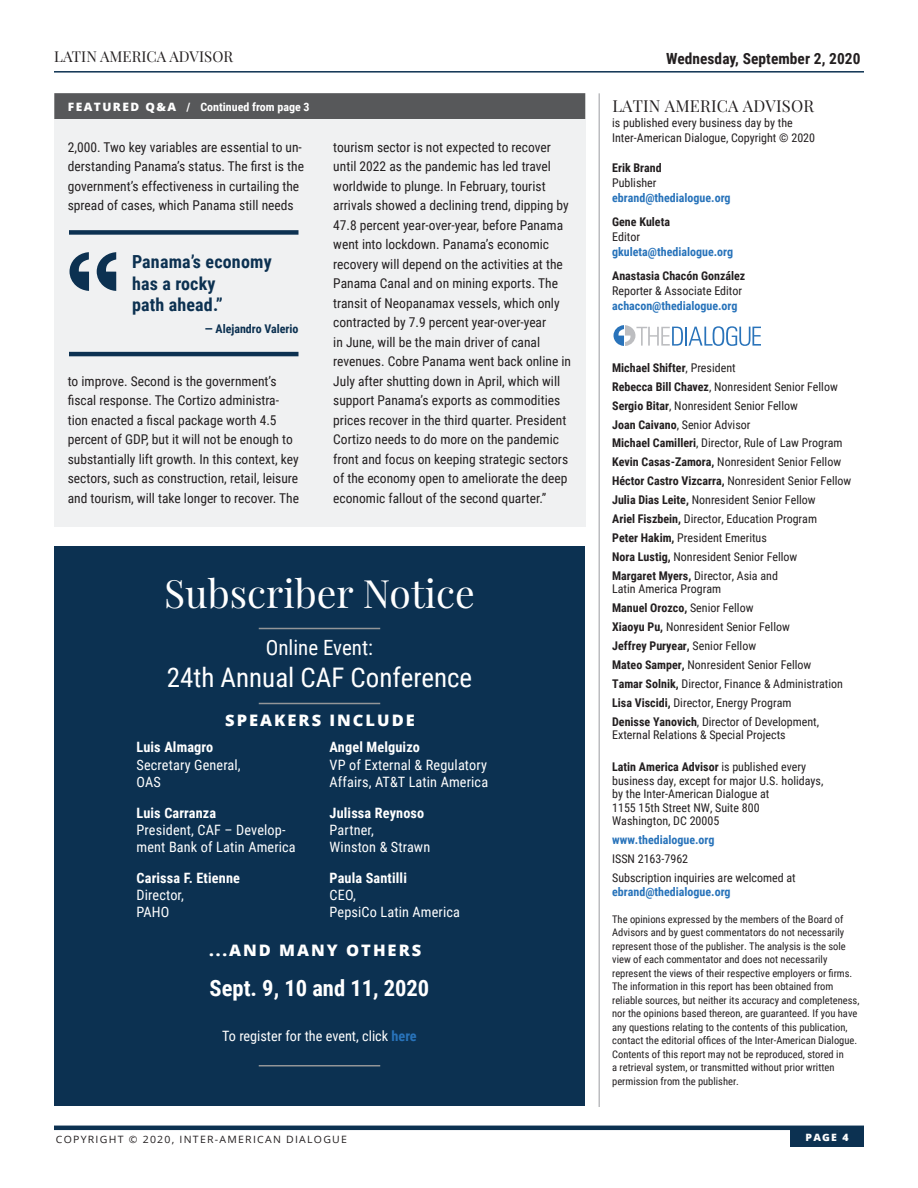
<style>
.page{position:relative;width:918px;height:1188px;background:#fff}
.page>*{position:absolute;margin:0;border:0;box-sizing:border-box;transform-origin:0 0}
.Subscriber_Notice_He{font:39px "Playfair Display";color:#fff}
.Subscriber_Notice{font:27px "Roboto Condensed";color:#fff}
.Subscriber_Notice-2{font:700 22.5px "Roboto Condensed";color:#fff}
.Subscriber_Notice-3{font:21px "Roboto Condensed";color:#fff}
.New_-_Block_Quote_Te{font:700 18px/21.6px "Roboto Condensed";letter-spacing:.01em;color:#0c3151}
.LatinAm-PlayfairText{font:16.5px "Playfair Display";letter-spacing:.01em;color:#231f20}
.Subscriber_Notice-4{font:800 15.9px "Open Sans";letter-spacing:.12em;color:#fff;scale:1.04 1}
.t1{font:700 15.3px "Roboto Condensed";letter-spacing:.005em;color:#231f20}
.t2{font:15px "Playfair Display";letter-spacing:.005em;color:#231f20}
.Board_Memeber_Text{font:14.25px/17.2px "Roboto Condensed";letter-spacing:.01em;color:#fff}
.Subscriber_Notice-5{font:14.25px/17.2px "Roboto Condensed";letter-spacing:.01em;color:#fff}
.Board_Memeber_Text-2{font:700 14.25px/17.2px "Roboto Condensed";letter-spacing:.01em;color:#fff}
.Answer_Text_-_Drop_C{font:13.5px/19.5px "Roboto Condensed";color:#231f20}
.Staff_Box_Text{font:12px/13.5px "Roboto Condensed";color:#231f20}
.Staff_Box_Text-2{font:700 12px/15px "Roboto Condensed";color:#2873ba}
.Staff_Box_Text-3{font:700 12px "Roboto Condensed";color:#231f20}
.Quote_-_Name{font:700 12px "Roboto Condensed";color:#0c3151}
.Sections_With_Dark_G{font:700 11.55px "Roboto Condensed";color:#fff;scale:1.04 1}
.Staff_Box_Text-4{font:10.5px/13.5px "Roboto Condensed";color:#231f20}
.t3{font:10.05px "Open Sans";letter-spacing:.12em;color:#231f20;scale:1.04 1}
.t4{font:800 10.05px "Open Sans";color:#fff;scale:1.04 1}
.s1{font-family:"Open Sans";font-weight:800}
.s2{font-weight:700}
.s3{font-weight:400}
.s4{font-weight:700;color:#2873ba}
.s5{color:#231f20}
.s6{font-weight:400;color:#231f20}
</style>
<div class="page">
<hr style="left:54px;top:1126px;width:810px;height:4px;background:#0c3151">
<div style="left:790px;top:1129px;width:74px;height:18px;background:#0c3151"></div>
<hr style="left:54px;top:71px;width:810px;height:2px;background:#0c3151">
<hr style="left:598px;top:93px;width:2px;height:1014px;background:#bcbdc0">
<div style="left:54px;top:93px;width:531px;height:27px;background:#57585a"></div>
<div style="left:54px;top:119px;width:531px;height:407px;background:#f0f1f2"></div>
<div style="left:69px;top:230px;width:229px;height:5px;background:#0c3151"></div>
<hr style="left:69px;top:352px;width:229px;height:4px;background:#0c3151">
<svg style="left:69px;top:252px;width:20px;height:39px"></svg>
<svg style="left:97px;top:252px;width:19px;height:39px"></svg>
<svg style="left:614px;top:325px;width:147px;height:21px"></svg>
<div style="left:54px;top:546px;width:531px;height:560px;background:#0c3151"></div>
<hr style="left:259px;top:628px;width:121px;height:1px;background:#939598">
<hr style="left:259px;top:703px;width:121px;height:1px;background:#939598">
<hr style="left:259px;top:1065px;width:121px;height:1px;background:#939598">
<p class="t2" style="left:54px;top:47px;width:181px">LATIN AMERICA ADVISOR</p>
<p class="Sections_With_Dark_G" style="left:68px;top:99px;width:234px"><span class="s1">FEATURED Q&amp;A</span> / Continued from page 3</p>
<p class="Answer_Text_-_Drop_C" style="left:68px;top:136px;width:238px">2,000. Two key variables are essential to un&shy;derstanding Panama’s status. The first is the government’s effectiveness in curtailing the spread of cases, which Panama still needs</p>
<p class="New_-_Block_Quote_Te" style="left:132px;top:250px;width:141px">Panama’s economy has a rocky<br>path ahead.”</p>
<p class="Quote_-_Name" style="left:205px;top:320px;width:95px">— Alejandro Valerio</p>
<p class="Answer_Text_-_Drop_C" style="left:68px;top:370px;width:233px">to improve. Second is the government’s fiscal response. The Cortizo administra&shy;tion enacted a fiscal package worth 4.5 percent of GDP, but it will not be enough to substantially lift growth. In this context, key sectors, such as construction, retail, leisure and tourism, will take longer to recover. The</p>
<p class="Answer_Text_-_Drop_C" style="left:333px;top:136px;width:239px">tourism sector is not expected to recover until 2022 as the pandemic has led travel worldwide to plunge. In February, tourist arrivals showed a declining trend, dipping by 47.8 percent year-over-year, before Panama went into lockdown. Panama’s economic recovery will depend on the activities at the Panama Canal and on mining exports. The transit of Neopanamax vessels, which only contracted by 7.9 percent year-over-year<br>in June, will be the main driver of canal revenues. Cobre Panama went back online in July after shutting down in April, which will support Panama’s exports as commodities prices recover in the third quarter. President Cortizo needs to do more on the pandemic front and focus on keeping strategic sectors of the economy open to ameliorate the deep economic fallout of the second quarter.”</p>
<p class="Subscriber_Notice_He" style="left:164px;top:569px;width:312px">Subscriber Notice</p>
<p class="Subscriber_Notice-3" style="left:266px;top:633px;width:109px">Online Event:</p>
<p class="Subscriber_Notice" style="left:167px;top:659px;width:307px">24th Annual CAF Conference</p>
<p class="Subscriber_Notice-4" style="left:225px;top:708px;width:184px">SPEAKERS INCLUDE</p>
<p class="Subscriber_Notice-5" style="left:137px;top:738px;width:106px"><span class="s2">Luis Almagro<br></span>Secretary General,<br>OAS</p>
<p class="Board_Memeber_Text" style="left:137px;top:803px;width:161px"><span class="s2">Luis Carranza<br></span>President, CAF – Develop&shy;ment Bank of Latin America</p>
<p class="Board_Memeber_Text-2" style="left:137px;top:869px;width:105px">Carissa F. Etienne<br><span class="s3">Director,<br>PAHO</span></p>
<p class="Board_Memeber_Text" style="left:330px;top:738px;width:160px"><span class="s2">Angel Melguizo<br></span>VP of External &amp; Regulatory<br>Affairs, AT&amp;T Latin America</p>
<p class="Board_Memeber_Text" style="left:330px;top:803px;width:102px"><span class="s2">Julissa Reynoso<br></span>Partner,<br>Winston &amp; Strawn</p>
<p class="Board_Memeber_Text" style="left:330px;top:869px;width:132px"><span class="s2">Paula Santilli<br></span>CEO,<br>PepsiCo Latin America</p>
<p class="Subscriber_Notice-4" style="left:209px;top:938px;width:206px">...AND MANY OTHERS</p>
<p class="Subscriber_Notice-2" style="left:210px;top:972px;width:221px">Sept. 9, 10 and 11, 2020</p>
<p class="Board_Memeber_Text" style="left:222px;top:1027px;width:196px">To register for the event, click <span class="s4">here</span></p>
<p class="t1" style="left:666px;top:47px;width:196px">Wednesday, September 2, 2020</p>
<p class="LatinAm-PlayfairText" style="left:612px;top:96px;width:203px">LATIN AMERICA ADVISOR</p>
<p class="Staff_Box_Text" style="left:612px;top:115px;width:204px;line-height:15px">is published every business day by the<br>Inter-American Dialogue, Copyright © 2020</p>
<p class="Staff_Box_Text-2" style="left:612px;top:160px;width:120px"><span class="s5">Erik Brand<br></span><span class="s6">Publisher </span>ebrand@thedialogue.org</p>
<p class="Staff_Box_Text-2" style="left:612px;top:214px;width:123px"><span class="s5">Gene Kuleta<br></span><span class="s6">Editor </span>gkuleta@thedialogue.org</p>
<p class="Staff_Box_Text" style="left:612px;top:268px;width:135px;line-height:15px"><span class="s2">Anastasia Chacón González<br></span>Reporter &amp; Associate Editor <span class="s4">achacon@thedialogue.org</span></p>
<p class="Staff_Box_Text-3" style="left:612px;top:359px;width:125px">Michael Shifter<span class="s3">, President</span></p>
<p class="Staff_Box_Text" style="left:612px;top:379px;width:227px"><span class="s2">Rebecca Bill Chavez</span>, Nonresident Senior Fellow</p>
<p class="Staff_Box_Text" style="left:612px;top:398px;width:187px"><span class="s2">Sergio Bitar</span>, Nonresident Senior Fellow</p>
<p class="Staff_Box_Text" style="left:612px;top:417px;width:140px"><span class="s2">Joan Caivano</span>, Senior Advisor</p>
<p class="Staff_Box_Text" style="left:612px;top:436px;width:232px"><span class="s2">Michael Camilleri</span>, Director, Rule of Law Program</p>
<p class="Staff_Box_Text" style="left:612px;top:455px;width:230px"><span class="s2">Kevin Casas-Zamora,</span> Nonresident Senior Fellow</p>
<p class="Staff_Box_Text" style="left:612px;top:474px;width:241px"><span class="s2">Héctor Castro Vizcarra,</span> Nonresident Senior Fellow</p>
<p class="Staff_Box_Text" style="left:612px;top:493px;width:205px"><span class="s2">Julia Dias Leite,</span> Nonresident Senior Fellow</p>
<p class="Staff_Box_Text" style="left:612px;top:512px;width:206px"><span class="s2">Ariel Fiszbein,</span> Director, Education Program</p>
<p class="Staff_Box_Text" style="left:612px;top:530px;width:156px"><span class="s2">Peter Hakim,</span> President Emeritus</p>
<p class="Staff_Box_Text" style="left:612px;top:549px;width:187px"><span class="s2">Nora Lustig,</span> Nonresident Senior Fellow</p>
<p class="Staff_Box_Text" style="left:612px;top:568px;width:167px"><span class="s2">Margaret Myers,</span> Director, Asia and<br>Latin America Program</p>
<p class="Staff_Box_Text-3" style="left:612px;top:599px;width:143px">Manuel Orozco, <span class="s3">Senior Fellow</span></p>
<p class="Staff_Box_Text" style="left:612px;top:620px;width:179px"><span class="s2">Xiaoyu Pu,</span> Nonresident Senior Fellow</p>
<p class="Staff_Box_Text-3" style="left:612px;top:637px;width:145px">Jeffrey Puryear, <span class="s3">Senior Fellow</span></p>
<p class="Staff_Box_Text" style="left:612px;top:657px;width:201px"><span class="s2">Mateo Samper,</span> Nonresident Senior Fellow</p>
<p class="Staff_Box_Text" style="left:612px;top:676px;width:232px"><span class="s2">Tamar Solnik,</span> Director, Finance &amp; Administration</p>
<p class="Staff_Box_Text" style="left:612px;top:695px;width:181px"><span class="s2">Lisa Viscidi,</span> Director, Energy Program</p>
<p class="Staff_Box_Text" style="left:612px;top:714px;width:209px"><span class="s2">Denisse Yanovich</span>, Director of Development,<br>External Relations &amp; Special Projects</p>
<p class="Staff_Box_Text" style="left:612px;top:760px;width:213px"><span class="s2">Latin America Advisor</span> is published every business day, except for major U.S. holidays, by the Inter-American Dialogue at<br>1155 15th Street NW, Suite 800<br>Washington, DC 20005</p>
<p class="Staff_Box_Text-2" style="left:612px;top:832px;width:104px">www.thedialogue.org</p>
<p class="Staff_Box_Text" style="left:612px;top:852px;width:78px">ISSN 2163-7962</p>
<p class="Staff_Box_Text" style="left:612px;top:871px;width:185px">Subscription inquiries are welcomed at <span class="s4">ebrand@thedialogue.org</span></p>
<p class="Staff_Box_Text-4" style="left:612px;top:912px;width:249px">The opinions expressed by the members of the Board of Advisors and by guest commentators do not necessarily represent those of the publisher. The analysis is the sole view of each commentator and does not necessarily represent the views of their respective employers or firms.<br>The information in this report has been obtained from reliable sources, but neither its accuracy and completeness, nor the opinions based thereon, are guaranteed. If you have any questions relating to the contents of this publication, contact the editorial offices of the Inter-American Dialogue.<br>Contents of this report may not be reproduced, stored in<br>a retrieval system, or transmitted without prior written permission from the publisher.</p>
<p class="t3" style="left:56px;top:1132px;width:281px">COPYRIGHT © 2020, INTER-AMERICAN DIALOGUE</p>
<p class="t4" style="left:806px;top:1129px;width:43px">PAGE 4</p>
</div>
